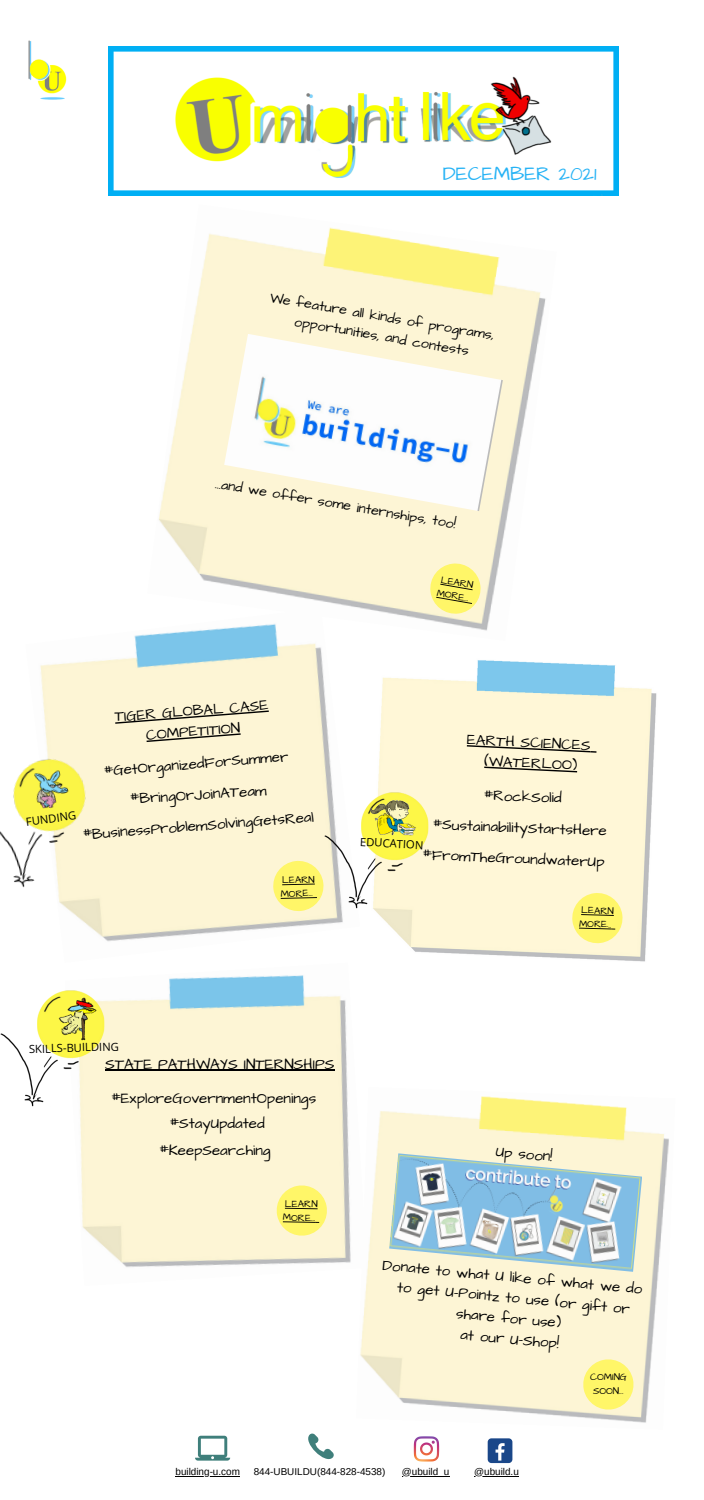
<style>
.page{position:relative;width:704px;height:1500px;background:#fff}
.page>*{position:absolute;margin:0;border:0;box-sizing:border-box;transform-origin:0 0}
.t1{font:20px "Architects Daughter";color:#27b3f5}
.t2{font:15.06px "Architects Daughter";color:#000}
.t3{font:15px/20.5px "Architects Daughter";color:#000;text-align:center}
.t4{font:14.12px "Architects Daughter";color:#000}
.t5{font:11.25px "Open Sans";color:#000}
.t6{font:10px "Architects Daughter";color:#000}
.t7{font:9.88px "Arimo";color:#000}
</style>
<div class="page">
<img style="left:109px;top:47px;width:509px;height:149px">
<img style="left:28px;top:40px;width:39px;height:60px">
<img style="left:40px;top:634px;width:303px;height:308px">
<img style="left:0;top:726px;width:132px;height:187px">
<img style="left:147px;top:227px;width:399px;height:414px">
<img style="left:27px;top:764px;width:48px;height:51px">
<img style="left:379px;top:660px;width:278px;height:302px">
<img style="left:308px;top:770px;width:155px;height:152px">
<img style="left:359px;top:789px;width:73px;height:61px">
<img style="left:80px;top:975px;width:271px;height:292px">
<img style="left:360px;top:1096px;width:309px;height:327px">
<img style="left:0;top:975px;width:139px;height:148px">
<img style="left:54px;top:991px;width:46px;height:55px">
<svg style="left:195px;top:1436px;width:35px;height:25px"></svg>
<svg style="left:308px;top:1433px;width:26px;height:26px"></svg>
<div style="left:487px;top:1438px;width:25px;height:25px;background:#1a4789;border-radius:4px"></div>
<svg style="left:495px;top:1443px;width:9px;height:18px"></svg>
<svg style="left:413px;top:1436px;width:26px;height:26px"></svg>
<svg style="left:578px;top:1355px;width:59px;height:59px;background:#fdf597"></svg>
<img style="left:224px;top:334px;width:278px;height:177px">
<img style="left:389px;top:1153px;width:252px;height:119px">
<svg style="left:272px;top:1181px;width:59px;height:59px;background:#f9f095"></svg>
<svg style="left:569px;top:890px;width:56px;height:56px;background:#f9f18e"></svg>
<svg style="left:427px;top:561px;width:56px;height:56px;background:#f8ef8d"></svg>
<svg style="left:270px;top:858px;width:56px;height:56px;background:#f8f08e"></svg>
<svg style="left:466px;top:745px;width:130px;height:8px"></svg>
<svg style="left:484px;top:767px;width:92px;height:5px"></svg>
<svg style="left:115px;top:710px;width:154px;height:14px;background:#e3dcbf"></svg>
<svg style="left:146px;top:733px;width:94px;height:9px"></svg>
<hr style="left:175px;top:1476px;width:65px;height:1px;background:#000">
<hr style="left:401px;top:1476px;width:48px;height:1px;background:#000">
<hr style="left:474px;top:1476px;width:44px;height:1px;background:#000">
<hr style="left:105px;top:1070px;width:229px;height:1px;background:#000">
<p class="t1" style="left:442px;top:160px;width:155px">DECEMBER 2021</p>
<p class="t4" style="left:272px;top:287px;width:229px;rotate:10deg">We feature all kinds of programs,</p>
<p class="t4" style="left:296px;top:312px;width:178px;rotate:10deg">opportunities, and contests</p>
<p class="t4" style="left:217px;top:473px;width:245px;rotate:10deg">…and we offer some internships, too!</p>
<p class="t3" style="left:114px;top:706px;width:155px;rotate:-4deg">TIGER GLOBAL CASE<br>COMPETITION</p>
<p class="t3" style="left:103px;top:762px;width:186px;rotate:-5deg">#GetOrganizedForSummer</p>
<p class="t6" style="left:442px;top:573px;width:34px;rotate:10deg">LEARN</p>
<p class="t6" style="left:438px;top:586px;width:34px;rotate:10deg">MORE...</p>
<p class="t3" style="left:467px;top:729px;width:125px;rotate:3deg">EARTH SCIENCES</p>
<p class="t3" style="left:485px;top:751px;width:94px;rotate:3deg">(WATERLOO)</p>
<p class="t3" style="left:129px;top:789px;width:138px;rotate:-4deg">#BringOrJoinATeam</p>
<p class="t2" style="left:483px;top:785px;width:80px;rotate:2deg">#RockSolid</p>
<p class="t2" style="left:432px;top:814px;width:176px;rotate:2deg">#SustainabilityStartsHere</p>
<p class="t5" style="left:25px;top:814px;width:52px;rotate:-7deg">FUNDING</p>
<p class="t3" style="left:82px;top:824px;width:233px;rotate:-4deg">#BusinessProblemSolvingGetsReal</p>
<p class="t5" style="left:360px;top:834px;width:65px;rotate:3deg">EDUCATION</p>
<p class="t3" style="left:422px;top:845px;width:183px;rotate:2deg">#FromTheGroundwaterUp</p>
<p class="t5" style="left:29px;top:1041px;width:92px;rotate:-2deg">SKILLS-BUILDING</p>
<p class="t6" style="left:282px;top:873px;width:34px;rotate:-1deg">LEARN</p>
<p class="t6" style="left:280px;top:887px;width:34px;rotate:-1deg">MORE...</p>
<p class="t2" style="left:105px;top:1054px;width:230px">STATE PATHWAYS INTERNSHIPS</p>
<p class="t2" style="left:111px;top:1088px;width:206px">#ExploreGovernmentOpenings</p>
<p class="t3" style="left:169px;top:1114px;width:96px">#StayUpdated</p>
<p class="t3" style="left:159px;top:1140px;width:113px">#KeepSearching</p>
<p class="t6" style="left:285px;top:1197px;width:34px;rotate:1deg">LEARN</p>
<p class="t6" style="left:283px;top:1211px;width:34px;rotate:1deg">MORE...</p>
<p class="t6" style="left:581px;top:903px;width:34px;rotate:2deg">LEARN</p>
<p class="t6" style="left:579px;top:917px;width:34px;rotate:2deg">MORE...</p>
<p class="t3" style="left:496px;top:1142px;width:58px;rotate:5deg">Up soon!</p>
<p class="t3" style="left:383px;top:1256px;width:262px;rotate:5deg">Donate to what U like of what we do</p>
<p class="t3" style="left:398px;top:1278px;width:235px;rotate:5deg">to get U-Pointz to use (or gift or share for use)</p>
<p class="t3" style="left:461px;top:1325px;width:100px;rotate:5deg">at our U-Shop!</p>
<p class="t6" style="left:590px;top:1370px;width:38px;rotate:1deg">COMING</p>
<p class="t6" style="left:593px;top:1384px;width:32px;rotate:1deg">SOON...</p>
<p class="t7" style="left:175px;top:1466px;width:66px">building-u.com</p>
<p class="t7" style="left:253px;top:1466px;width:133px">844-UBUILDU(844-828-4538)</p>
<p class="t7" style="left:401px;top:1466px;width:49px">@ubuild_u</p>
<p class="t7" style="left:474px;top:1466px;width:46px">@ubuild.u</p>
</div>
